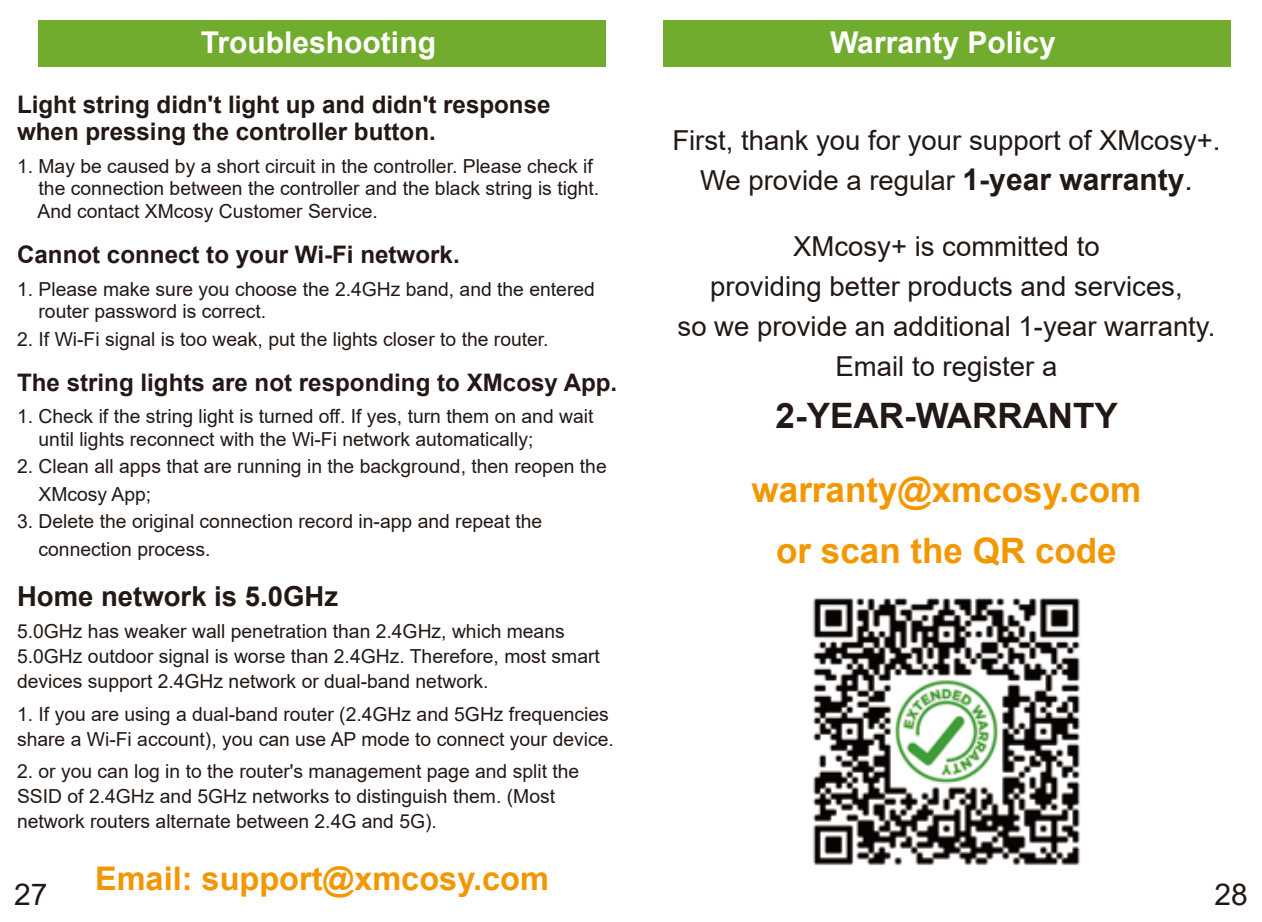
<style>
.page{position:relative;width:1262px;height:922px;background:#fff}
.page>*{position:absolute;margin:0;border:0;box-sizing:border-box;transform-origin:0 0}
.t1{font:700 35px "Arial";color:#f39700}
.t2{font:700 35px "Arial";color:#221815}
.t3{font:700 32.5px "Arial";color:#f39700}
.t4{font:700 30px "Arial";color:#fff}
.t5{font:30px "Arial";color:#221815}
.t6{font:27.5px/40px "Arial";color:#221815;text-align:center}
.t7{font:700 27.5px "Arial";color:#231815}
.t8{font:700 24.25px/27.5px "Arial";color:#231815}
.t9{font:19.25px/25px "Arial";color:#231815}
.s1{font-weight:700;font-size:30px}
.s2{font-size:30px}
</style>
<div class="page">
<div style="left:38px;top:20px;width:567px;height:46px;background:#72ac2f"></div>
<div style="left:663px;top:20px;width:567px;height:46px;background:#72ac2f"></div>
<img style="left:813px;top:597px;width:268px;height:269px">
<h3 class="t4" style="left:201px;top:21px;width:237px">Troubleshooting</h3>
<p class="t8" style="left:17px;top:91px;width:535px">Light string didn't light up and didn't response when pressing the controller button.</p>
<p class="t9" style="left:37px;top:155px;width:563px;line-height:22.5px;text-indent:-20px">1. May be caused by a short circuit in the controller. Please check if the connection between the controller and the black string is tight.<br>And contact XMcosy Customer Service.</p>
<p class="t8" style="left:17px;top:241px;width:444px">Cannot connect to your Wi-Fi network.</p>
<p class="t9" style="left:39px;top:277px;width:558px;line-height:22.5px;text-indent:-21px">1. Please make sure you choose the 2.4GHz band, and the entered router password is correct.</p>
<p class="t9" style="left:17px;top:326px;width:533px">2. If Wi-Fi signal is too weak, put the lights closer to the router.</p>
<p class="t8" style="left:17px;top:368px;width:602px">The string lights are not responding to XMcosy App.</p>
<p class="t9" style="left:39px;top:405px;width:556px;line-height:22.5px;text-indent:-21px">1. Check if the string light is turned off. If yes, turn them on and wait until lights reconnect with the Wi-Fi network automatically;</p>
<p class="t9" style="left:39px;top:452px;width:569px;line-height:27.5px;text-indent:-21px">2. Clean all apps that are running in the background, then reopen the<br>XMcosy App;</p>
<p class="t9" style="left:39px;top:507px;width:505px;line-height:27.5px;text-indent:-21px">3. Delete the original connection record in-app and repeat the connection process.</p>
<h3 class="t7" style="left:17px;top:576px;width:322px">Home network is 5.0GHz</h3>
<p class="t9" style="left:17px;top:618px;width:584px">5.0GHz has weaker wall penetration than 2.4GHz, which means<br>5.0GHz outdoor signal is worse than 2.4GHz. Therefore, most smart devices support 2.4GHz network or dual-band network.</p>
<p class="t9" style="left:17px;top:701px;width:598px">1. If you are using a dual-band router (2.4GHz and 5GHz frequencies share a Wi-Fi account), you can use AP mode to connect your device.</p>
<p class="t9" style="left:17px;top:758px;width:563px">2. or you can log in to the router's management page and split the<br>SSID of 2.4GHz and 5GHz networks to distinguish them. (Most network routers alternate between 2.4G and 5G).</p>
<h3 class="t4" style="left:830px;top:21px;width:227px">Warranty Policy</h3>
<h3 class="t6" style="left:672px;top:120px;width:549px">First, thank you for your support of XMcosy+.<br>We provide a regular <span class="s1">1-year warranty</span><span class="s2">.</span></h3>
<h3 class="t6" style="left:677px;top:226px;width:539px">XMcosy+ is committed to<br>providing better products and services,<br>so we provide an additional 1-year warranty.<br>Email to register a</h3>
<h1 class="t2" style="left:775px;top:391px;width:344px">2-YEAR-WARRANTY</h1>
<h1 class="t1" style="left:751px;top:465px;width:391px">warranty@xmcosy.com</h1>
<h1 class="t1" style="left:776px;top:525px;width:342px">or scan the QR code</h1>
<h2 class="t3" style="left:95px;top:855px;width:455px">Email: support@xmcosy.com</h2>
<h3 class="t5" style="left:14px;top:873px;width:35px">27</h3>
<h3 class="t5" style="left:1214px;top:873px;width:35px">28</h3>
</div>
